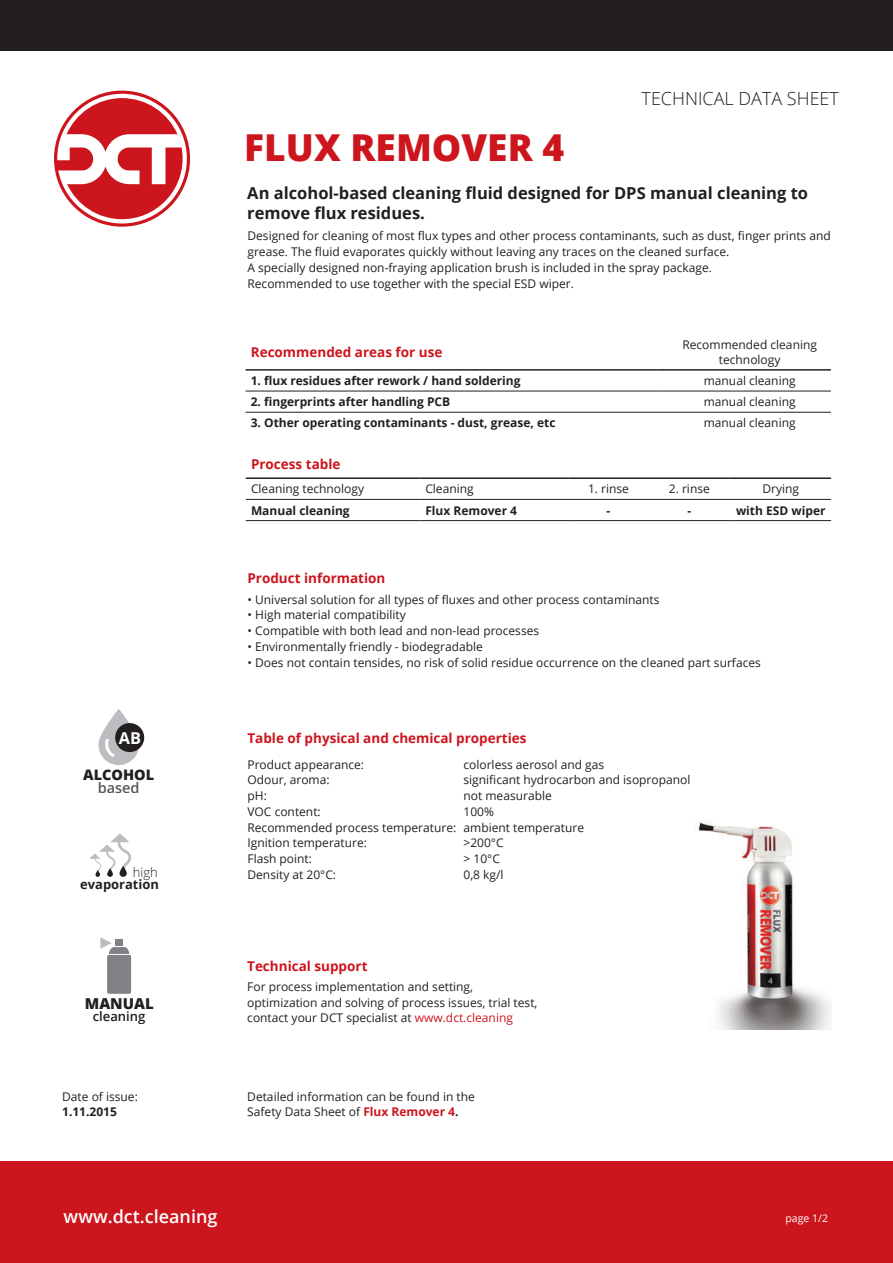
<style>
.page{position:relative;width:893px;height:1263px;background:#fff}
.page>*{position:absolute;margin:0;border:0;box-sizing:border-box;transform-origin:0 0}
.t1{font:800 37.2px "Open Sans";color:#cd151d}
.t2{font:300 18px "Open Sans";color:#231f20}
.t3{font:600 18px "Open Sans";color:#fff}
.t4{font:700 16.5px/19.8px "Open Sans";color:#231f20}
.t5{font:700 16.35px "Open Sans";color:#fff}
.t6{font:800 15px "Open Sans";color:#231f20}
.t7{font:800 14.55px "Open Sans";color:#231f20}
.t8{font:600 14.55px "Open Sans";color:#57585a}
.t9{font:700 13.5px "Open Sans";color:#cd151d}
.t10{font:600 13.05px "Open Sans";color:#231f20}
.t11{font:700 12.9px "Open Sans";color:#231f20}
.t12{font:300 12.9px "Open Sans";color:#231f20}
.t13{font:12px/15.8px "Open Sans";color:#231f20}
.t14{font:700 12px "Open Sans";color:#231f20}
.t15{font:10.5px "Open Sans";color:#fff}
.s1{color:#cd151d}
.s2{font-weight:700;color:#cd151d}
.s3{font-weight:700}
</style>
<div class="page">
<div style="left:0;top:1162px;width:893px;height:101px;background:#cd151d"></div>
<div style="left:0;top:0;width:893px;height:50px;background:#231f20"></div>
<img style="left:697px;top:821px;width:134px;height:208px">
<hr style="left:246px;top:369px;width:411px;height:2px;background:#231f20">
<hr style="left:657px;top:369px;width:174px;height:2px;background:#231f20">
<hr style="left:246px;top:391px;width:411px;height:1px;background:#231f20">
<hr style="left:657px;top:391px;width:174px;height:1px;background:#231f20">
<hr style="left:246px;top:412px;width:411px;height:1px;background:#231f20">
<hr style="left:657px;top:412px;width:174px;height:1px;background:#231f20">
<hr style="left:246px;top:477px;width:173px;height:2px;background:#231f20">
<hr style="left:419px;top:477px;width:149px;height:2px;background:#231f20">
<hr style="left:568px;top:477px;width:81px;height:2px;background:#231f20">
<hr style="left:649px;top:477px;width:81px;height:2px;background:#231f20">
<hr style="left:730px;top:477px;width:101px;height:2px;background:#231f20">
<hr style="left:246px;top:499px;width:173px;height:1px;background:#231f20">
<hr style="left:419px;top:499px;width:149px;height:1px;background:#231f20">
<hr style="left:568px;top:499px;width:81px;height:1px;background:#231f20">
<hr style="left:649px;top:499px;width:81px;height:1px;background:#231f20">
<hr style="left:730px;top:499px;width:101px;height:1px;background:#231f20">
<hr style="left:246px;top:520px;width:173px;height:1px;background:#231f20">
<hr style="left:419px;top:520px;width:149px;height:1px;background:#231f20">
<hr style="left:568px;top:520px;width:81px;height:1px;background:#231f20">
<hr style="left:649px;top:520px;width:81px;height:1px;background:#231f20">
<hr style="left:730px;top:520px;width:101px;height:1px;background:#231f20">
<svg style="left:54px;top:91px;width:136px;height:136px"></svg>
<svg style="left:89px;top:833px;width:42px;height:44px"></svg>
<svg style="left:100px;top:937px;width:31px;height:57px"></svg>
<svg style="left:99px;top:711px;width:39px;height:53px"></svg>
<div style="left:98px;top:710px;width:41px;height:55px;border:2px solid #bcbdc0;border-radius:19px"></div>
<svg style="left:105px;top:738px;width:11px;height:20px"></svg>
<div style="left:115px;top:723px;width:29px;height:29px;background:#231f20;border-radius:50%"></div>
<h3 class="t5" style="left:119px;top:728px;width:24px">AB</h3>
<p class="t7" style="left:83px;top:766px;width:73px">ALCOHOL</p>
<p class="t8" style="left:98px;top:779px;width:43px">based</p>
<p class="t12" style="left:133px;top:867px;width:26px">high</p>
<p class="t11" style="left:80px;top:879px;width:80px">evaporation</p>
<p class="t6" style="left:85px;top:995px;width:70px">MANUAL</p>
<p class="t10" style="left:93px;top:1011px;width:54px">cleaning</p>
<p class="t13" style="left:62px;top:1089px;width:77px">Date of issue:</p>
<p class="t14" style="left:62px;top:1103px;width:56px">1.11.2015</p>
<h1 class="t1" style="left:244px;top:126px;width:321px">FLUX REMOVER 4</h1>
<h2 class="t2" style="left:642px;top:88px;width:199px">TECHNICAL DATA SHEET</h2>
<h3 class="t4" style="left:247px;top:182px;width:562px">An alcohol-based cleaning fluid designed for DPS manual cleaning to remove flux residues.</h3>
<p class="t13" style="left:247px;top:228px;width:585px">Designed for cleaning of most flux types and other process contaminants, such as dust, finger prints and grease. The fluid evaporates quickly without leaving any traces on the cleaned surface.<br>A specially designed non-fraying application brush is included in the spray package.<br>Recommended to use together with the special ESD wiper.</p>
<p class="t9" style="left:251px;top:343px;width:193px">Recommended areas for use</p>
<p class="t13" style="left:682px;top:339px;width:136px;line-height:14.4px;text-align:center">Recommended cleaning technology</p>
<p class="t14" style="left:251px;top:372px;width:271px">1. flux residues after rework / hand soldering</p>
<p class="t13" style="left:704px;top:372px;width:93px">manual cleaning</p>
<p class="t14" style="left:251px;top:393px;width:201px">2. fingerprints after handling PCB</p>
<p class="t13" style="left:704px;top:394px;width:93px">manual cleaning</p>
<p class="t14" style="left:251px;top:415px;width:306px">3. Other operating contaminants - dust, grease, etc</p>
<p class="t13" style="left:704px;top:415px;width:93px">manual cleaning</p>
<p class="t9" style="left:251px;top:454px;width:91px">Process table</p>
<p class="t13" style="left:251px;top:481px;width:115px">Cleaning technology</p>
<p class="t13" style="left:425px;top:481px;width:50px">Cleaning</p>
<p class="t13" style="left:588px;top:481px;width:42px">1. rinse</p>
<p class="t13" style="left:669px;top:481px;width:42px">2. rinse</p>
<p class="t13" style="left:762px;top:481px;width:38px">Drying</p>
<p class="t14" style="left:251px;top:502px;width:100px">Manual cleaning</p>
<p class="t14" style="left:425px;top:502px;width:93px">Flux Remover 4</p>
<p class="t14" style="left:607px;top:505px;width:5px">-</p>
<p class="t14" style="left:687px;top:505px;width:5px">-</p>
<p class="t14" style="left:736px;top:502px;width:91px">with ESD wiper</p>
<p class="t9" style="left:247px;top:568px;width:139px">Product information</p>
<p class="t13" style="left:248px;top:591px;width:413px">• Universal solution for all types of fluxes and other process contaminants</p>
<p class="t13" style="left:248px;top:607px;width:160px">• High material compatibility</p>
<p class="t13" style="left:248px;top:623px;width:293px">• Compatible with both lead and non-lead processes</p>
<p class="t13" style="left:248px;top:638px;width:237px">• Environmentally friendly - biodegradable</p>
<p class="t13" style="left:248px;top:654px;width:515px">• Does not contain tensides, no risk of solid residue occurrence on the cleaned part surfaces</p>
<p class="t9" style="left:247px;top:729px;width:281px">Table of physical and chemical properties</p>
<p class="t13" style="left:247px;top:756px;width:118px">Product appearance:</p>
<p class="t13" style="left:463px;top:756px;width:142px">colorless aerosol and gas</p>
<p class="t13" style="left:247px;top:772px;width:84px">Odour, aroma:</p>
<p class="t13" style="left:463px;top:772px;width:228px">significant hydrocarbon and isopropanol</p>
<p class="t13" style="left:247px;top:788px;width:21px">pH:</p>
<p class="t13" style="left:463px;top:788px;width:90px">not measurable</p>
<p class="t13" style="left:247px;top:803px;width:75px">VOC content:</p>
<p class="t13" style="left:247px;top:803px;width:338px;text-indent:216px">100%<br>Recommended process temperature: ambient temperature<br>Ignition temperature:</p>
<p class="t13" style="left:463px;top:835px;width:42px">&gt;200°C</p>
<p class="t13" style="left:247px;top:851px;width:66px">Flash point:</p>
<p class="t13" style="left:463px;top:851px;width:38px">&gt; 10°C</p>
<p class="t13" style="left:247px;top:866px;width:90px">Density at 20°C:</p>
<p class="t13" style="left:463px;top:866px;width:42px">0,8 kg/l</p>
<p class="t9" style="left:247px;top:957px;width:122px">Technical support</p>
<p class="t13" style="left:247px;top:978px;width:292px">For process implementation and setting, optimization and solving of process issues, trial test, contact your DCT specialist at <span class="s1">www.dct.cleaning</span></p>
<p class="t13" style="left:247px;top:1089px;width:229px;line-height:14.4px">Detailed information can be found in the<br>Safety Data Sheet of <span class="s2">Flux Remover 4</span><span class="s3">.</span></p>
<h2 class="t3" style="left:64px;top:1209px;width:155px">www.dct.cleaning</h2>
<p class="t15" style="left:785px;top:1210px;width:44px">page 1/2</p>
</div>
